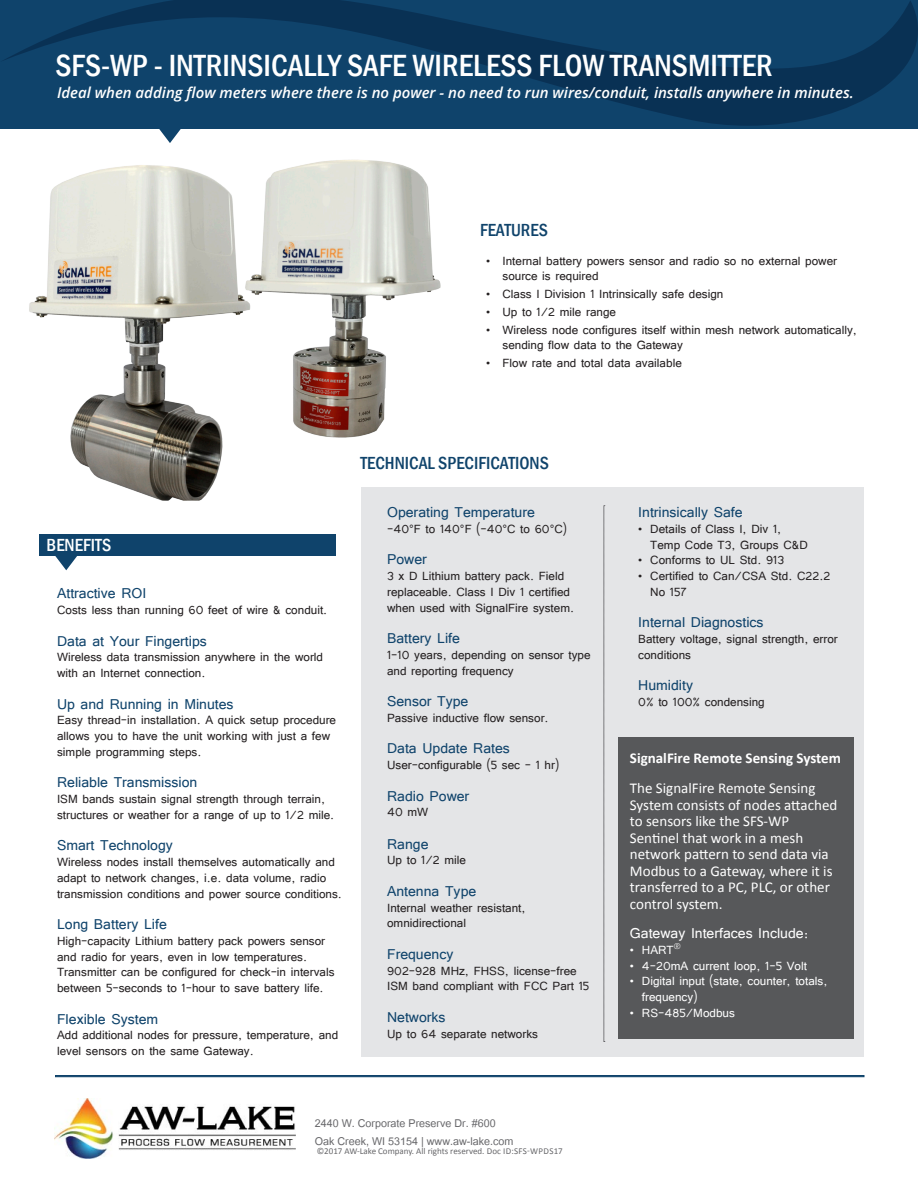
<style>
.page{position:relative;width:918px;height:1188px;background:#fff}
.page>*{position:absolute;margin:0;border:0;box-sizing:border-box;transform-origin:0 0}
.Product_Headline{font:500 condensed 31.5px "Franklin Gothic";color:#fff}
.Subhead_Line{font:18px "Tunga";color:#0f436b}
.Headline{font:500 condensed 18px "Franklin Gothic";color:#0f436b}
.Subhead_Line-2{font:18px "Tunga";color:#fff}
.Content_Body{font:18px "Tunga";color:#0f436b}
.Headline_2_white{font:500 condensed 18px "Franklin Gothic";color:#fff}
.Content_Body-2{font:15px/15.8px "Tunga";color:#231f20}
.Subhead_Line-3{font:15px/15.8px "Tunga";color:#231f20}
.t1{font:15px/16.5px "Calibri";color:#fff}
.Benefit_Statement{font:italic 600 15px "Open Sans";color:#fff}
.t2{font:15px/15.8px "Tunga";color:#fff}
.t3{font:15px/18px "Utsaah";color:#67676a}
.t4{font:700 15px "Calibri";color:#fff}
.Part_Number_Guide_He{font:9px "Calibri";color:#67676a}
</style>
<div class="page">
<div style="left:55px;top:1075px;width:809px;height:2px;background:#0f436b;border:1px solid #0f436b"></div>
<div style="left:362px;top:488px;width:502px;height:570px;background:#e4e5e7"></div>
<svg style="left:604px;top:505px;width:1px;height:537px"></svg>
<div style="left:618px;top:737px;width:235px;height:302px;background:#57585a"></div>
<svg style="left:0;top:0;width:918px;height:129px;fill:#0f436b"></svg>
<div style="left:39px;top:534px;width:297px;height:22px;background:#0f436b"></div>
<svg style="left:55px;top:556px;width:22px;height:14px"></svg>
<svg style="left:158px;top:128px;width:24px;height:15px"></svg>
<img style="left:29px;top:159px;width:419px;height:342px">
<img style="left:54px;top:1099px;width:242px;height:60px">
<p class="Product_Headline" style="left:56px;top:45px;width:719px">SFS-WP - INTRINSICALLY SAFE WIRELESS FLOW TRANSMITTER</p>
<p class="Benefit_Statement" style="left:57px;top:82px;width:798px">Ideal when adding flow meters where there is no power - no need to run wires/conduit, installs anywhere in minutes.</p>
<p class="Headline" style="left:480px;top:219px;width:69px">FEATURES</p>
<p class="Content_Body-2" style="left:502px;top:252px;width:336px;line-height:15px;text-indent:-16px">• Internal battery powers sensor and radio so no external power source is required</p>
<p class="Content_Body-2" style="left:486px;top:285px;width:239px">• Class I Division 1 Intrinsically safe design</p>
<p class="Content_Body-2" style="left:486px;top:303px;width:132px">• Up to 1/2 mile range</p>
<p class="Content_Body-2" style="left:502px;top:321px;width:356px;line-height:15px;text-indent:-16px">• Wireless node configures itself within mesh network automatically, sending flow data to the Gateway</p>
<p class="Content_Body-2" style="left:486px;top:354px;width:197px">• Flow rate and total data available</p>
<p class="Headline_2_white" style="left:47px;top:533px;width:66px">BENEFITS</p>
<p class="Subhead_Line" style="left:57px;top:582px;width:91px">Attractive ROI</p>
<p class="Content_Body-2" style="left:57px;top:601px;width:272px">Costs less than running 60 feet of wire &amp; conduit.</p>
<p class="Subhead_Line" style="left:57px;top:629px;width:151px">Data at Your Fingertips</p>
<p class="Subhead_Line-3" style="left:57px;top:648px;width:268px">Wireless data transmission anywhere in the world with an Internet connection.</p>
<p class="Subhead_Line" style="left:57px;top:692px;width:178px">Up and Running in Minutes</p>
<p class="Content_Body-2" style="left:57px;top:711px;width:281px">Easy thread-in installation. A quick setup procedure allows you to have the unit working with just a few simple programming steps.</p>
<p class="Subhead_Line" style="left:57px;top:771px;width:142px">Reliable Transmission</p>
<p class="Content_Body-2" style="left:57px;top:790px;width:279px">ISM bands sustain signal strength through terrain, structures or weather for a range of up to 1/2 mile.</p>
<p class="Subhead_Line" style="left:57px;top:834px;width:117px">Smart Technology</p>
<p class="Content_Body-2" style="left:57px;top:853px;width:286px">Wireless nodes install themselves automatically and adapt to network changes, i.e. data volume, radio transmission conditions and power source conditions.</p>
<p class="Subhead_Line" style="left:57px;top:912px;width:111px">Long Battery Life</p>
<p class="Content_Body-2" style="left:57px;top:932px;width:279px">High-capacity Lithium battery pack powers sensor and radio for years, even in low temperatures.<br>Transmitter can be configured for check-in intervals between 5-seconds to 1-hour to save battery life.</p>
<p class="Content_Body" style="left:57px;top:1007px;width:103px">Flexible System</p>
<p class="Content_Body-2" style="left:57px;top:1026px;width:283px">Add additional nodes for pressure, temperature, and level sensors on the same Gateway.</p>
<p class="Headline" style="left:360px;top:451px;width:190px">TECHNICAL SPECIFICATIONS</p>
<p class="Subhead_Line" style="left:387px;top:500px;width:149px">Operating Temperature</p>
<p class="Subhead_Line-3" style="left:387px;top:520px;width:181px">-40°F to 140°F (-40°C to 60°C)</p>
<p class="Subhead_Line" style="left:387px;top:548px;width:41px">Power</p>
<p class="Subhead_Line-3" style="left:387px;top:567px;width:189px">3 x D Lithium battery pack. Field replaceable. Class I Div 1 certified when used with SignalFire system.</p>
<p class="Subhead_Line" style="left:387px;top:626px;width:74px">Battery Life</p>
<p class="Content_Body-2" style="left:387px;top:646px;width:205px">1-10 years, depending on sensor type and reporting frequency</p>
<p class="Subhead_Line" style="left:387px;top:689px;width:83px">Sensor Type</p>
<p class="Content_Body-2" style="left:387px;top:709px;width:163px">Passive inductive flow sensor.</p>
<p class="Subhead_Line" style="left:387px;top:737px;width:124px">Data Update Rates</p>
<p class="Subhead_Line-3" style="left:387px;top:756px;width:173px">User-configurable (5 sec - 1 hr)</p>
<p class="Subhead_Line" style="left:387px;top:784px;width:84px">Radio Power</p>
<p class="Content_Body-2" style="left:387px;top:803px;width:43px">40 mW</p>
<p class="Subhead_Line" style="left:387px;top:832px;width:43px">Range</p>
<p class="Content_Body-2" style="left:387px;top:851px;width:80px">Up to 1/2 mile</p>
<p class="Subhead_Line" style="left:387px;top:879px;width:91px">Antenna Type</p>
<p class="Content_Body-2" style="left:387px;top:899px;width:140px">Internal weather resistant, omnidirectional</p>
<p class="Subhead_Line" style="left:387px;top:942px;width:68px">Frequency</p>
<p class="Content_Body-2" style="left:387px;top:962px;width:204px">902-928 MHz, FHSS, license-free<br>ISM band compliant with FCC Part 15</p>
<p class="Subhead_Line" style="left:387px;top:1005px;width:60px">Networks</p>
<p class="Content_Body-2" style="left:387px;top:1025px;width:152px">Up to 64 separate networks</p>
<p class="t3" style="left:315px;top:1115px;width:200px">2440 W. Corporate Preserve Dr. #600<br>Oak Creek, WI 53154 | www.aw-lake.com</p>
<p class="Part_Number_Guide_He" style="left:317px;top:1145px;width:248px">©2017 AW-Lake Company. All rights reserved. Doc ID:SFS-WPDS17</p>
<p class="Subhead_Line" style="left:638px;top:500px;width:106px">Intrinsically Safe</p>
<p class="Content_Body-2" style="left:650px;top:520px;width:159px;text-indent:-12px">• Details of Class I, Div 1,<br>Temp Code T3, Groups C&amp;D</p>
<p class="Content_Body-2" style="left:638px;top:551px;width:147px">• Conforms to UL Std. 913</p>
<p class="Content_Body-2" style="left:650px;top:567px;width:182px;text-indent:-12px">• Certified to Can/CSA Std. C22.2<br>No 157</p>
<p class="Subhead_Line" style="left:638px;top:611px;width:127px">Internal Diagnostics</p>
<p class="Content_Body-2" style="left:638px;top:630px;width:201px">Battery voltage, signal strength, error conditions</p>
<p class="Subhead_Line" style="left:638px;top:674px;width:56px">Humidity</p>
<p class="Subhead_Line-3" style="left:638px;top:693px;width:128px">0% to 100% condensing</p>
<p class="t4" style="left:630px;top:749px;width:213px">SignalFire Remote Sensing System</p>
<p class="t1" style="left:630px;top:780px;width:209px">The SignalFire Remote Sensing<br>System consists of nodes attached to sensors like the SFS-WP<br>Sentinel that work in a mesh network pattern to send data via<br>Modbus to a Gateway, where it is transferred to a PC, PLC, or other control system.</p>
<p class="Subhead_Line-2" style="left:630px;top:921px;width:180px">Gateway Interfaces Include:</p>
<p class="t2" style="left:630px;top:941px;width:52px">• HART<sup>®</sup></p>
<p class="t2" style="left:630px;top:957px;width:179px">• 4-20mA current loop, 1-5 Volt</p>
<p class="t2" style="left:642px;top:972px;width:187px;text-indent:-12px">• Digital input (state, counter, totals, frequency)</p>
<p class="t2" style="left:630px;top:1004px;width:106px">• RS-485/Modbus</p>
</div>
